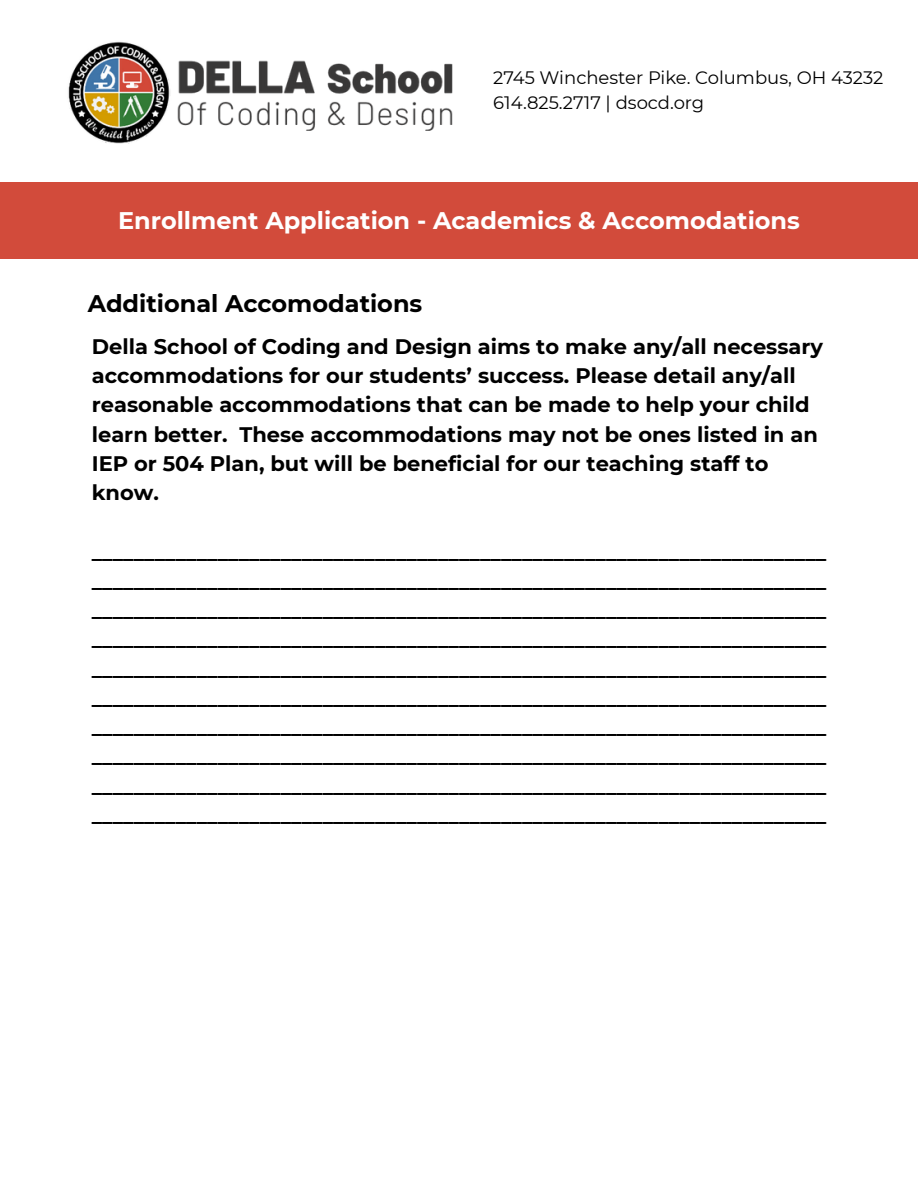
<style>
.page{position:relative;width:918px;height:1188px;background:#fff}
.page>*{position:absolute;margin:0;border:0;box-sizing:border-box;transform-origin:0 0}
.t1{font:700 24px "Montserrat";color:#fff}
.t2{font:700 24px "Montserrat";color:#000}
.t3{font:700 21px/29.2px "Montserrat";color:#000}
.t4{font:18px "Montserrat";color:#000}
</style>
<div class="page">
<img style="left:68px;top:41px;width:385px;height:103px">
<div style="left:0;top:182px;width:918px;height:76px;background:#d24b3b"></div>
<p class="t4" style="left:493px;top:67px;width:392px">2745 Winchester Pike. Columbus, OH 43232</p>
<p class="t4" style="left:493px;top:91px;width:213px">614.825.2717 | dsocd.org</p>
<h1 class="t1" style="left:118px;top:206px;width:683px">Enrollment Application - Academics &amp; Accomodations</h1>
<h1 class="t2" style="left:88px;top:289px;width:336px">Additional Accomodations</h1>
<h2 class="t3" style="left:92px;top:332px;width:733px">Della School of Coding and Design aims to make any/all necessary accommodations for our students’ success. Please detail any/all reasonable accommodations that can be made to help your child learn better. These accommodations may not be ones listed in an IEP or 504 Plan, but will be beneficial for our teaching staff to know.</h2>
<h2 class="t3" style="left:92px;top:536px;width:736px;text-align:justify">______________________________________________________________________ ______________________________________________________________________ ______________________________________________________________________ ______________________________________________________________________ ______________________________________________________________________ ______________________________________________________________________ ______________________________________________________________________ ______________________________________________________________________ ______________________________________________________________________ ______________________________________________________________________</h2>
</div>
